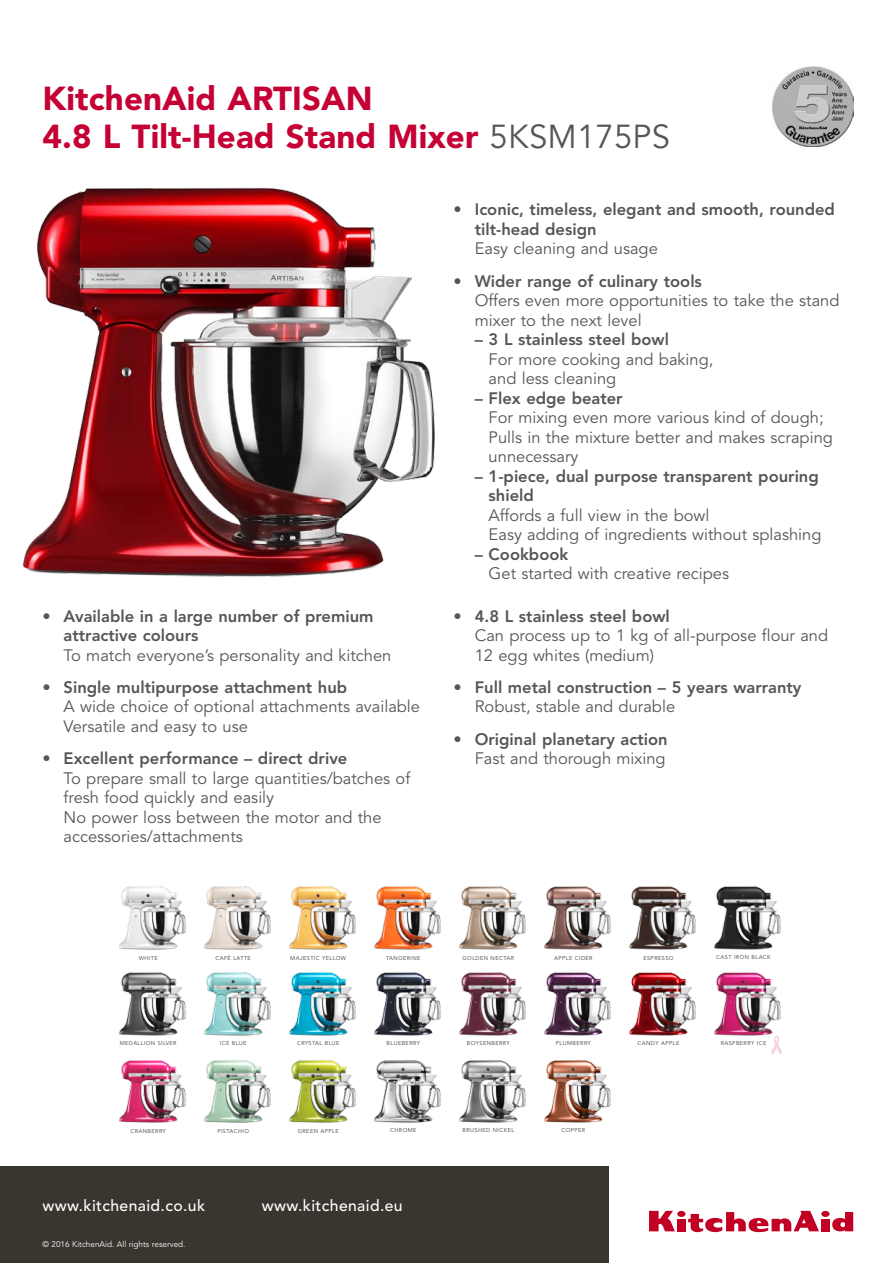
<style>
.page{position:relative;width:893px;height:1263px;background:#fff}
.page>*{position:absolute;margin:0;border:0;box-sizing:border-box;transform-origin:0 0}
.Titre_Produit_22{font:900 33px/37.5px "Avenir LT Std";letter-spacing:.005em;color:#c50034}
.TexteBenefit{font:16.5px/19.5px "Avenir LT Std";color:#565655}
.Texte_Feature{font:800 16.5px/19.5px "Avenir LT Std";color:#565655}
.WWW{font:500 15.75px "Avenir LT Std";letter-spacing:.025em;color:#fff}
.t1{font:8.25px "Avenir LT Std";color:#fff}
.t2{font:5.55px "Avenir LT Std";letter-spacing:.075em;color:#565655}
.s1{font-weight:400;color:#565655}
.s2{font-weight:800}
</style>
<div class="page">
<img style="left:773px;top:66px;width:81px;height:81px">
<div style="left:0;top:1166px;width:609px;height:97px;background:#3a352f"></div>
<div style="left:677px;top:1219px;width:8px;height:12px;background:#c10024"></div>
<div style="left:677px;top:1211px;width:8px;height:6px;background:#c10024;border-radius:50%"></div>
<div style="left:821px;top:1219px;width:8px;height:12px;background:#c10024"></div>
<div style="left:821px;top:1211px;width:8px;height:6px;background:#c10024;border-radius:50%"></div>
<svg style="left:649px;top:1211px;width:26px;height:20px"></svg>
<svg style="left:688px;top:1211px;width:131px;height:21px"></svg>
<svg style="left:832px;top:1212px;width:21px;height:19px"></svg>
<svg style="left:771px;top:1045px;width:11px;height:10px"></svg>
<img style="left:22px;top:187px;width:413px;height:390px">
<img style="left:119px;top:886px;width:67px;height:64px">
<img style="left:119px;top:972px;width:67px;height:64px">
<img style="left:119px;top:1060px;width:67px;height:63px">
<img style="left:204px;top:886px;width:67px;height:64px">
<img style="left:204px;top:972px;width:67px;height:64px">
<img style="left:204px;top:1060px;width:67px;height:63px">
<img style="left:289px;top:886px;width:67px;height:64px">
<img style="left:289px;top:972px;width:67px;height:64px">
<img style="left:289px;top:1060px;width:67px;height:63px">
<img style="left:374px;top:886px;width:67px;height:64px">
<img style="left:374px;top:972px;width:67px;height:64px">
<img style="left:374px;top:1060px;width:67px;height:63px">
<img style="left:459px;top:886px;width:67px;height:64px">
<img style="left:459px;top:972px;width:67px;height:64px">
<img style="left:459px;top:1060px;width:67px;height:63px">
<img style="left:544px;top:886px;width:67px;height:64px">
<img style="left:544px;top:972px;width:67px;height:64px">
<img style="left:544px;top:1060px;width:67px;height:63px">
<img style="left:629px;top:886px;width:67px;height:64px">
<img style="left:629px;top:972px;width:67px;height:64px">
<img style="left:714px;top:886px;width:67px;height:64px">
<img style="left:714px;top:972px;width:67px;height:73px">
<p class="Titre_Produit_22" style="left:43px;top:80px;width:629px">KitchenAid ARTISAN<br>4.8 L Tilt-Head Stand Mixer <span class="s1">5KSM175PS</span></p>
<p class="Texte_Feature" style="left:64px;top:606px;width:311px;text-indent:-21px">• Available in a large number of premium attractive colours</p>
<p class="TexteBenefit" style="left:64px;top:646px;width:329px">To match everyone’s personality and kitchen</p>
<p class="Texte_Feature" style="left:42px;top:677px;width:306px">• Single multipurpose attachment hub</p>
<p class="TexteBenefit" style="left:64px;top:697px;width:358px">A wide choice of optional attachments available</p>
<p class="TexteBenefit" style="left:64px;top:717px;width:186px">Versatile and easy to use</p>
<p class="Texte_Feature" style="left:42px;top:749px;width:307px">• Excellent performance – direct drive</p>
<p class="TexteBenefit" style="left:64px;top:769px;width:348px">To prepare small to large quantities/batches of fresh food quickly and easily</p>
<p class="TexteBenefit" style="left:64px;top:808px;width:320px">No power loss between the motor and the accessories/attachments</p>
<p class="Texte_Feature" style="left:475px;top:200px;width:362px;text-indent:-21px">• Iconic, timeless, elegant and smooth, rounded tilt-head design</p>
<p class="TexteBenefit" style="left:475px;top:239px;width:185px">Easy cleaning and usage</p>
<p class="Texte_Feature" style="left:453px;top:271px;width:250px">• Wider range of culinary tools</p>
<p class="TexteBenefit" style="left:475px;top:291px;width:366px">Offers even more opportunities to take the stand mixer to the next level</p>
<p class="TexteBenefit" style="left:489px;top:330px;width:226px;text-indent:-14px"><span class="s2">– 3 L stainless steel bowl<br></span>For more cooking and baking, and less cleaning</p>
<p class="TexteBenefit" style="left:489px;top:389px;width:346px;text-indent:-14px"><span class="s2">– Flex edge beater<br></span>For mixing even more various kind of dough;<br>Pulls in the mixture better and makes scraping unnecessary</p>
<p class="TexteBenefit" style="left:489px;top:467px;width:334px;text-indent:-14px"><span class="s2">– 1-piece, dual purpose transparent pouring shield<br></span>Affords a full view in the bowl<br>Easy adding of ingredients without splashing</p>
<p class="TexteBenefit" style="left:489px;top:545px;width:242px;text-indent:-14px"><span class="s2">– Cookbook<br></span>Get started with creative recipes</p>
<p class="Texte_Feature" style="left:453px;top:606px;width:218px">• 4.8 L stainless steel bowl</p>
<p class="TexteBenefit" style="left:475px;top:626px;width:355px">Can process up to 1 kg of all-purpose flour and<br>12 egg whites (medium)</p>
<p class="Texte_Feature" style="left:453px;top:677px;width:349px">• Full metal construction – 5 years warranty</p>
<p class="TexteBenefit" style="left:475px;top:697px;width:202px">Robust, stable and durable</p>
<p class="Texte_Feature" style="left:453px;top:729px;width:216px">• Original planetary action</p>
<p class="TexteBenefit" style="left:475px;top:749px;width:192px">Fast and thorough mixing</p>
<p class="t2" style="left:139px;top:954px;width:20px">WHITE</p>
<p class="t2" style="left:215px;top:954px;width:37px">CAFÉ LATTE</p>
<p class="t2" style="left:554px;top:954px;width:40px">APPLE CIDER</p>
<p class="t2" style="left:386px;top:954px;width:36px">TANGERINE</p>
<p class="t2" style="left:463px;top:954px;width:53px">GOLDEN NECTAR</p>
<p class="t2" style="left:290px;top:954px;width:57px">MAJESTIC YELLOW</p>
<p class="t2" style="left:643px;top:954px;width:32px">ESPRESSO</p>
<p class="t2" style="left:716px;top:954px;width:56px">CAST IRON BLACK</p>
<p class="t2" style="left:120px;top:1040px;width:58px">MEDALLION SILVER</p>
<p class="t2" style="left:130px;top:1128px;width:37px">CRANBERRY</p>
<p class="t2" style="left:220px;top:1040px;width:28px">ICE BLUE</p>
<p class="t2" style="left:637px;top:1040px;width:43px">CANDY APPLE</p>
<p class="t2" style="left:721px;top:1040px;width:47px">RASPBERRY ICE</p>
<p class="t2" style="left:297px;top:1040px;width:44px">CRYSTAL BLUE</p>
<p class="t2" style="left:387px;top:1040px;width:35px">BLUEBERRY</p>
<p class="t2" style="left:467px;top:1040px;width:44px">BOYSENBERRY</p>
<p class="t2" style="left:556px;top:1040px;width:36px">PLUMBERRY</p>
<p class="t2" style="left:217px;top:1128px;width:33px">PISTACHIO</p>
<p class="t2" style="left:298px;top:1128px;width:42px">GREEN APPLE</p>
<p class="t2" style="left:390px;top:1127px;width:28px">CHROME</p>
<p class="t2" style="left:463px;top:1127px;width:53px">BRUSHED NICKEL</p>
<p class="t2" style="left:561px;top:1127px;width:25px">COPPER</p>
<p class="WWW" style="left:43px;top:1196px;width:164px">www.kitchenaid.co.uk</p>
<p class="WWW" style="left:262px;top:1196px;width:142px">www.kitchenaid.eu</p>
<p class="t1" style="left:43px;top:1239px;width:145px">© 2016 KitchenAid. All rights reserved.</p>
</div>
